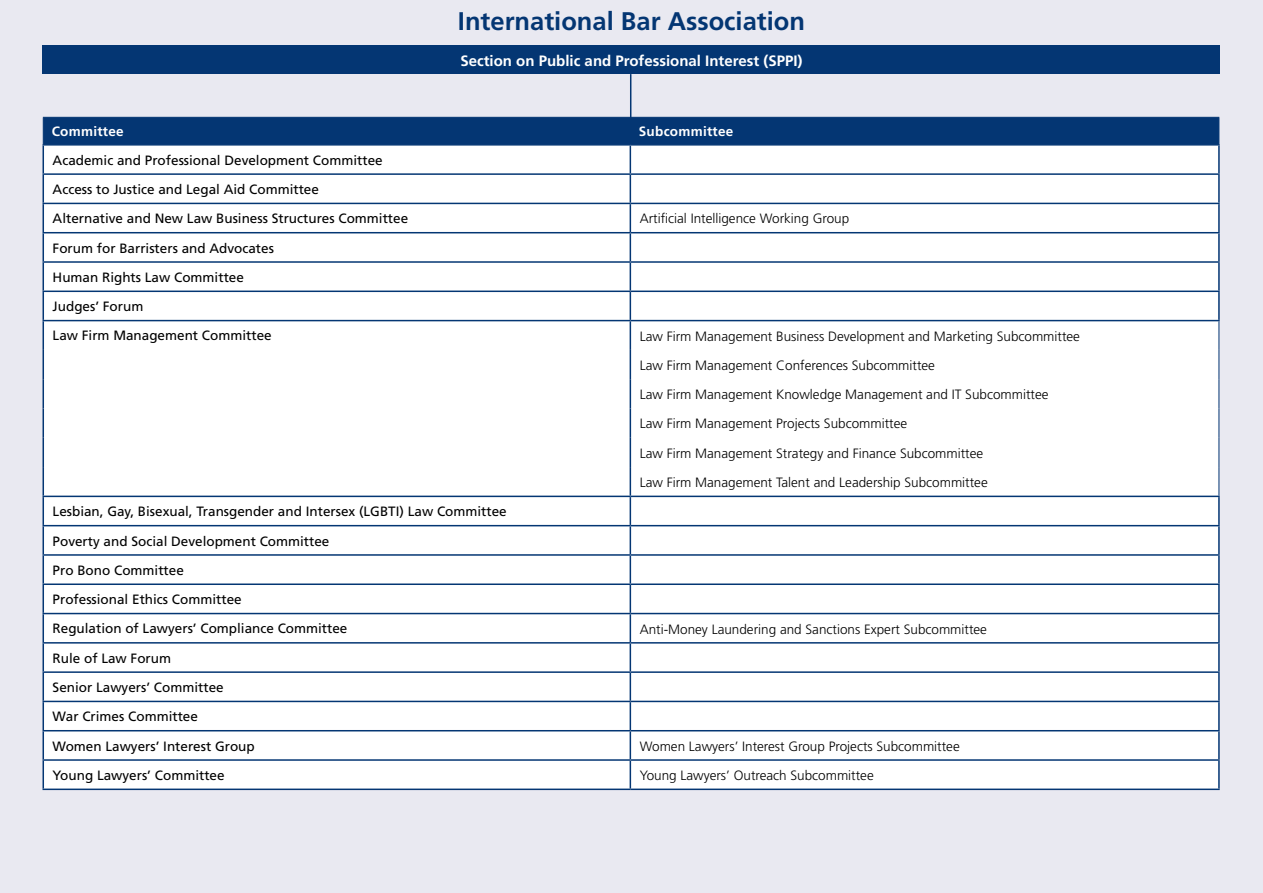
<style>
.page{position:relative;width:1263px;height:893px;background:#e9e9f1}
.page>*{position:absolute;margin:0;border:0;box-sizing:border-box;transform-origin:0 0}
.t1{font:700 25.5px "Frutiger";color:#043673}
.t2{font:700 15px "Frutiger";color:#fff}
.t3{font:13.5px/29.2px "Frutiger";color:#000}
.t4{font:300 13.5px/29.2px "Frutiger";color:#000}
.t5{font:700 13.5px "Frutiger";letter-spacing:.02em;color:#fff}
</style>
<div class="page">
<div style="left:43px;top:45px;width:1177px;height:29px;background:#043673"></div>
<hr style="left:630px;top:74px;width:1px;height:45px;background:#043673">
<div style="left:44px;top:408px;width:1174px;height:381px;background:#fff"></div>
<hr style="left:1218px;top:408px;width:1px;height:30px;background:#043673">
<svg style="left:1218px;top:438px;width:1px;height:58px"></svg>
<hr style="left:630px;top:144px;width:590px;height:2px;background:#043673">
<hr style="left:1218px;top:146px;width:2px;height:27px;background:#043673">
<hr style="left:1218px;top:204px;width:2px;height:28px;background:#043673">
<hr style="left:630px;top:232px;width:590px;height:1px;background:#043673">
<hr style="left:1218px;top:233px;width:2px;height:28px;background:#043673">
<hr style="left:630px;top:261px;width:590px;height:2px;background:#043673">
<hr style="left:1218px;top:263px;width:2px;height:28px;background:#043673">
<hr style="left:630px;top:291px;width:590px;height:1px;background:#043673">
<hr style="left:1218px;top:292px;width:2px;height:28px;background:#043673">
<hr style="left:630px;top:320px;width:590px;height:1px;background:#043673">
<hr style="left:630px;top:173px;width:590px;height:2px;background:#043673">
<hr style="left:1218px;top:175px;width:2px;height:28px;background:#043673">
<hr style="left:630px;top:203px;width:590px;height:1px;background:#043673">
<hr style="left:1218px;top:497px;width:2px;height:28px;background:#043673">
<hr style="left:43px;top:525px;width:587px;height:1px;background:#043673">
<hr style="left:630px;top:525px;width:590px;height:1px;background:#043673">
<hr style="left:1218px;top:526px;width:2px;height:28px;background:#043673">
<hr style="left:43px;top:554px;width:587px;height:2px;background:#043673">
<hr style="left:630px;top:554px;width:590px;height:2px;background:#043673">
<hr style="left:1218px;top:556px;width:2px;height:27px;background:#043673">
<hr style="left:43px;top:583px;width:587px;height:2px;background:#043673">
<hr style="left:630px;top:583px;width:590px;height:2px;background:#043673">
<hr style="left:1218px;top:585px;width:2px;height:28px;background:#043673">
<hr style="left:43px;top:613px;width:587px;height:1px;background:#043673">
<hr style="left:630px;top:613px;width:590px;height:1px;background:#043673">
<hr style="left:1218px;top:614px;width:2px;height:28px;background:#043673">
<hr style="left:43px;top:642px;width:587px;height:2px;background:#043673">
<hr style="left:630px;top:642px;width:590px;height:2px;background:#043673">
<hr style="left:1218px;top:644px;width:2px;height:27px;background:#043673">
<hr style="left:43px;top:671px;width:587px;height:2px;background:#043673">
<hr style="left:630px;top:671px;width:590px;height:2px;background:#043673">
<hr style="left:1218px;top:673px;width:2px;height:28px;background:#043673">
<hr style="left:43px;top:701px;width:587px;height:1px;background:#043673">
<hr style="left:630px;top:701px;width:590px;height:1px;background:#043673">
<hr style="left:1218px;top:702px;width:2px;height:28px;background:#043673">
<hr style="left:43px;top:730px;width:587px;height:1px;background:#043673">
<hr style="left:630px;top:730px;width:590px;height:1px;background:#043673">
<hr style="left:1218px;top:731px;width:2px;height:28px;background:#043673">
<hr style="left:43px;top:759px;width:587px;height:2px;background:#043673">
<hr style="left:630px;top:759px;width:590px;height:2px;background:#043673">
<hr style="left:1218px;top:761px;width:2px;height:28px;background:#043673">
<hr style="left:43px;top:789px;width:587px;height:1px;background:#043673">
<hr style="left:630px;top:789px;width:590px;height:1px;background:#043673">
<hr style="left:43px;top:408px;width:1px;height:30px;background:#043673">
<svg style="left:43px;top:438px;width:1px;height:351px"></svg>
<svg style="left:43px;top:117px;width:1176px;height:291px;background:#dee4ec"></svg>
<hr style="left:630px;top:408px;width:1px;height:30px;background:#043673">
<svg style="left:630px;top:438px;width:1px;height:351px"></svg>
<hr style="left:43px;top:496px;width:587px;height:1px;background:#043673">
<hr style="left:630px;top:496px;width:590px;height:1px;background:#043673">
<h1 class="t1" style="left:458px;top:7px;width:349px">International Bar Association</h1>
<p class="t2" style="left:460px;top:52px;width:344px">Section on Public and Professional Interest (SPPI)</p>
<p class="t5" style="left:52px;top:124px;width:73px">Committee</p>
<p class="t5" style="left:639px;top:124px;width:96px">Subcommittee</p>
<p class="t3" style="left:53px;top:145px;width:357px">Academic and Professional Development Committee<br>Access to Justice and Legal Aid Committee<br>Alternative and New Law Business Structures Committee</p>
<p class="t4" style="left:640px;top:204px;width:211px">Artificial Intelligence Working Group</p>
<p class="t3" style="left:53px;top:233px;width:223px">Forum for Barristers and Advocates<br>Human Rights Law Committee<br>Judges’ Forum<br>Law Firm Management Committee</p>
<p class="t3" style="left:53px;top:497px;width:456px">Lesbian, Gay, Bisexual, Transgender and Intersex (LGBTI) Law Committee Poverty and Social Development Committee<br>Pro Bono Committee<br>Professional Ethics Committee<br>Regulation of Lawyers’ Compliance Committee</p>
<p class="t3" style="left:53px;top:643px;width:204px">Rule of Law Forum<br>Senior Lawyers’ Committee<br>War Crimes Committee<br>Women Lawyers’ Interest Group</p>
<p class="t4" style="left:640px;top:321px;width:442px">Law Firm Management Business Development and Marketing Subcommittee Law Firm Management Conferences Subcommittee<br>Law Firm Management Knowledge Management and IT Subcommittee<br>Law Firm Management Projects Subcommittee<br>Law Firm Management Strategy and Finance Subcommittee<br>Law Firm Management Talent and Leadership Subcommittee</p>
<p class="t4" style="left:640px;top:614px;width:349px">Anti-Money Laundering and Sanctions Expert Subcommittee</p>
<p class="t4" style="left:640px;top:731px;width:322px">Women Lawyers’ Interest Group Projects Subcommittee</p>
<p class="t3" style="left:53px;top:760px;width:173px">Young Lawyers’ Committee</p>
<p class="t4" style="left:640px;top:761px;width:236px">Young Lawyers’ Outreach Subcommittee</p>
</div>
